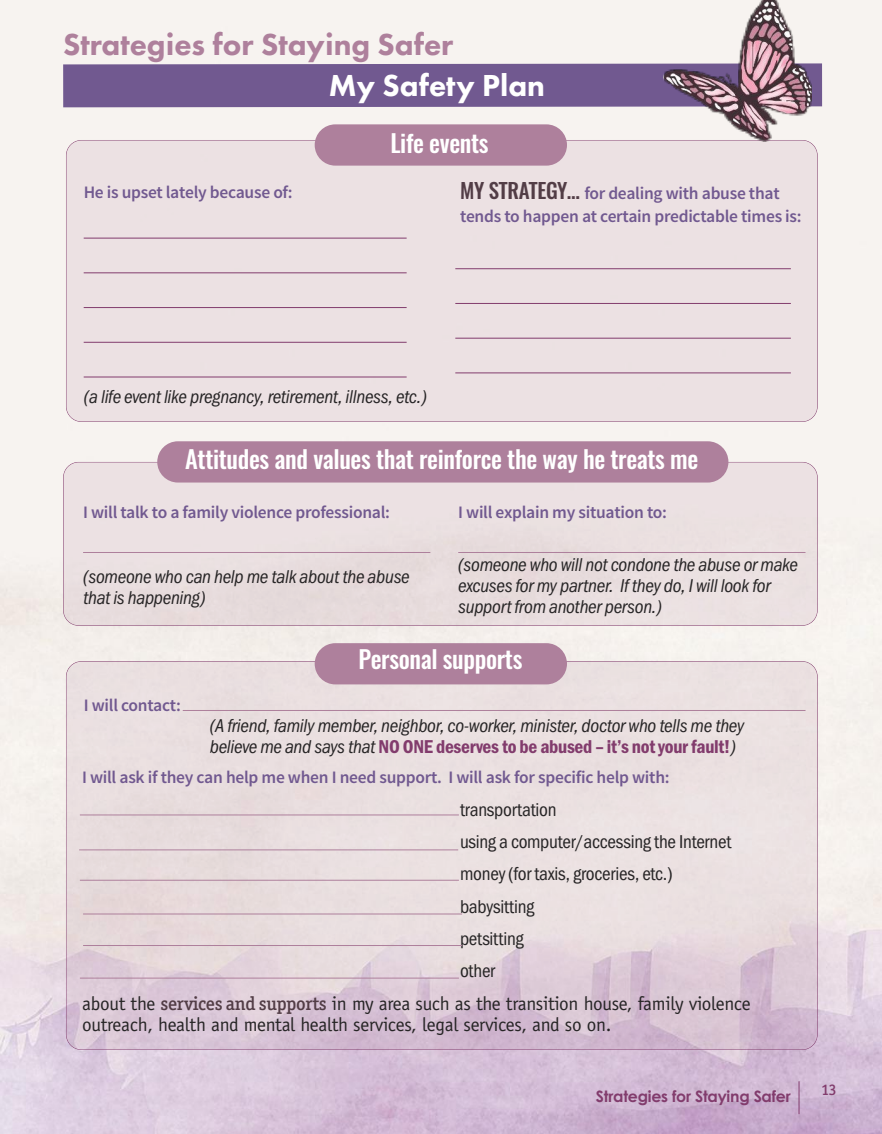
<style>
.page{position:relative;width:882px;height:1134px;background:#fff}
.page>*{position:absolute;margin:0;border:0;box-sizing:border-box;transform-origin:0 0}
.t1{font:800 31.5px "Futura PT";color:#ae809c}
.t2{font:800 31.5px "Futura PT";color:#fff}
.t3{font:500 24.5px "Oswald";letter-spacing:-.015em;color:#fff}
.t4{font:19.25px/21px "Franklin Gothic URW Con Boo Ita";letter-spacing:-.015em;color:#272526}
.t5{font:19.25px/21px "Officina Sans LT";letter-spacing:-.015em;color:#272526}
.t6{font:19.25px/32.4px "Franklin Gothic URW Con Boo";letter-spacing:-.015em;color:#272526}
.t7{font:19.25px "Franklin Gothic URW Con Dem";letter-spacing:-.015em;color:#823c6d}
.t8{font:600 17.5px/22.8px "Source Sans Pro";letter-spacing:-.015em;color:#715990}
.t9{font:700 15.75px "Century Gothic";letter-spacing:-.015em;color:#823c6d}
.t10{font:500 15.75px "Officina Ser ITC";color:#823c6d}
.s1{font-family:"Oswald";font-weight:500;font-size:21px;color:#523d46}
.s2{font-family:"Franklin Gothic URW Con Boo Ita";color:#272526}
.s3{font-family:"Officina Ser ITC";font-weight:500;color:#523d46}
</style>
<div class="page">
<div style="left:64px;top:462px;width:753px;height:163px;background:#ebe1e1;border-radius:15px"></div>
<div style="left:66px;top:662px;width:751px;height:388px;background:#ae809c;border-radius:15px;opacity:.15"></div>
<div style="left:66px;top:140px;width:751px;height:282px;background:#ece1e3;border-radius:15px"></div>
<hr style="left:799px;top:1081px;width:1px;height:33px;background:#823c6d">
<div style="left:157px;top:441px;width:571px;height:42px;background:#ae809c;border-radius:21px"></div>
<div style="left:315px;top:124px;width:252px;height:42px;background:#ae809c;border-radius:21px"></div>
<hr style="left:455px;top:268px;width:336px;height:1px;background:#823c6d">
<hr style="left:455px;top:303px;width:336px;height:1px;background:#823c6d">
<hr style="left:455px;top:338px;width:336px;height:1px;background:#823c6d">
<hr style="left:455px;top:372px;width:336px;height:1px;background:#823c6d">
<hr style="left:183px;top:710px;width:623px;height:1px;background:#ae809c">
<hr style="left:80px;top:815px;width:379px;height:1px;background:#ae809c">
<div style="left:315px;top:643px;width:252px;height:41px;background:#ae809c;border-radius:21px"></div>
<hr style="left:84px;top:238px;width:323px;height:1px;background:#823c6d">
<hr style="left:84px;top:272px;width:323px;height:1px;background:#823c6d">
<hr style="left:84px;top:307px;width:323px;height:1px;background:#823c6d">
<hr style="left:84px;top:342px;width:323px;height:1px;background:#823c6d">
<hr style="left:84px;top:377px;width:323px;height:1px;background:#823c6d">
<hr style="left:83px;top:552px;width:347px;height:1px;background:#ae809c">
<hr style="left:458px;top:552px;width:348px;height:1px;background:#ae809c">
<hr style="left:79px;top:849px;width:379px;height:1px;background:#ae809c">
<hr style="left:80px;top:880px;width:379px;height:1px;background:#ae809c">
<hr style="left:83px;top:914px;width:379px;height:1px;background:#ae809c">
<hr style="left:83px;top:945px;width:379px;height:1px;background:#ae809c">
<hr style="left:80px;top:978px;width:379px;height:1px;background:#ae809c">
<div style="left:63px;top:63px;width:759px;height:44px;background:#715990"></div>
<img style="left:663px;top:0;width:149px;height:142px">
<h1 class="t1" style="left:63px;top:32px;width:392px">Strategies for Staying Safer</h1>
<h1 class="t2" style="left:329px;top:73px;width:218px">My Safety Plan</h1>
<p class="t8" style="left:84px;top:183px;width:211px">He is upset lately because of:</p>
<p class="t3" style="left:390px;top:130px;width:100px">Life events</p>
<p class="t8" style="left:460px;top:183px;width:343px"><span class="s1">MY STRATEGY...</span> for dealing with abuse that tends to happen at certain predictable times is:</p>
<p class="t4" style="left:84px;top:386px;width:345px">(a life event like pregnancy, retirement, illness, etc.)</p>
<p class="t3" style="left:185px;top:446px;width:515px">Attitudes and values that reinforce the way he treats me</p>
<p class="t8" style="left:83px;top:503px;width:309px">I will talk to a family violence professional:</p>
<p class="t4" style="left:83px;top:566px;width:328px">(someone who can help me talk about the abuse that is happening)</p>
<p class="t8" style="left:458px;top:502px;width:210px">I will explain my situation to:</p>
<p class="t4" style="left:458px;top:554px;width:341px">(someone who will not condone the abuse or make excuses for my partner. If they do, I will look for support from another person.)</p>
<p class="t8" style="left:84px;top:695px;width:99px">I will contact:</p>
<p class="t3" style="left:358px;top:647px;width:165px">Personal supports</p>
<p class="t4" style="left:210px;top:715px;width:536px">(A friend, family member, neighbor, co-worker, minister, doctor who tells me they</p>
<p class="t7" style="left:210px;top:735px;width:528px"><span class="s2">believe me and says that</span> NO ONE deserves to be abused – it’s not your fault!<span class="s2">)</span></p>
<p class="t8" style="left:82px;top:767px;width:589px">I will ask if they can help me when I need support. I will ask for specific help with:</p>
<p class="t6" style="left:460px;top:793px;width:273px">transportation<br>using a computer/accessing the Internet money (for taxis, groceries, etc.) babysitting<br>petsitting<br>other</p>
<p class="t5" style="left:82px;top:994px;width:670px">about the <span class="s3">services and supports</span> in my area such as the transition house, family violence outreach, health and mental health services, legal services, and so on.</p>
<p class="t9" style="left:596px;top:1087px;width:196px">Strategies for Staying Safer</p>
<p class="t10" style="left:822px;top:1084px;width:16px">13</p>
</div>
